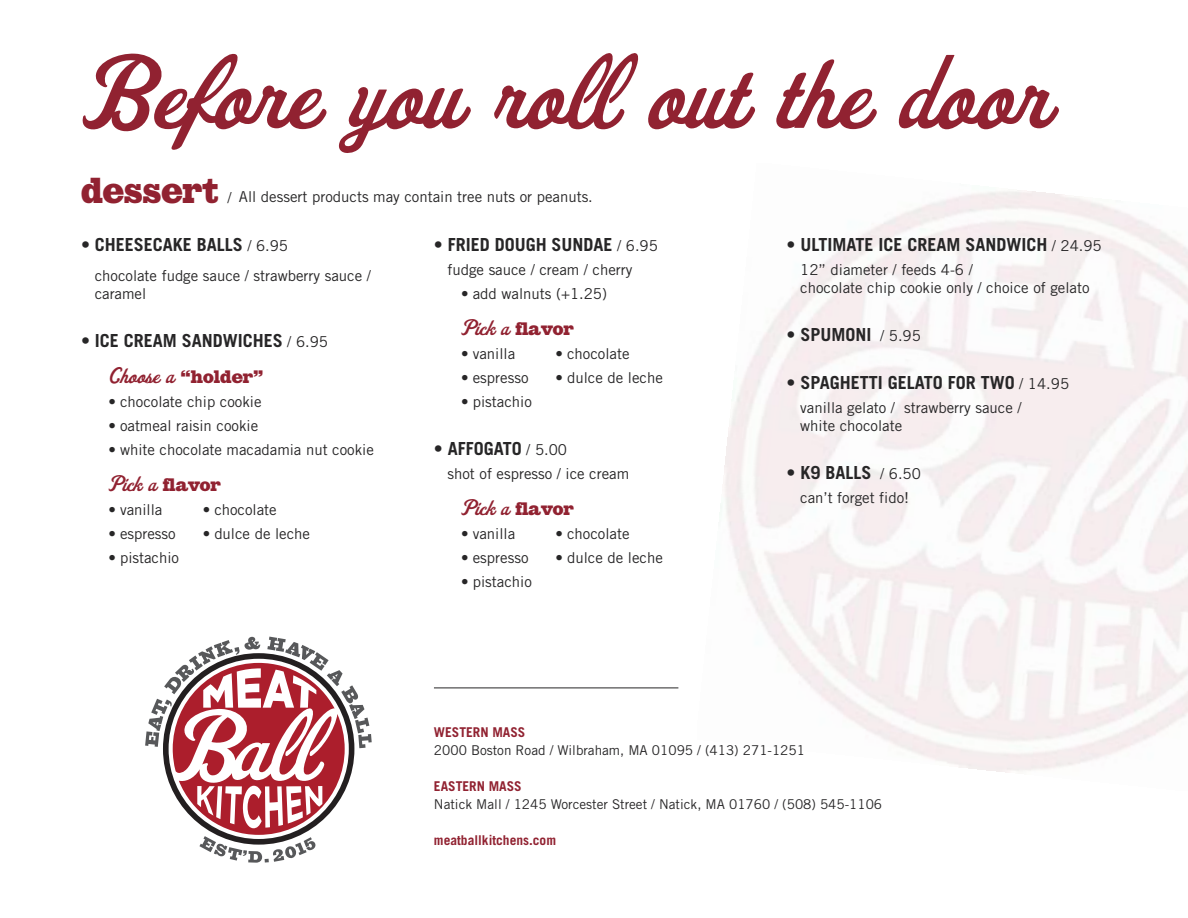
<style>
.page{position:relative;width:1188px;height:918px;background:#fff}
.page>*{position:absolute;margin:0;border:0;box-sizing:border-box;transform-origin:0 0}
.t1{font:97.5px "Fenway Park JF";color:#912231}
.t2{font:36px "Giza Egyptian";color:#912231;scale:.95 1}
.t3{font:700 18px "Trade Gothic";color:#272627}
.t4{font:18px "Giza Egyptian";color:#912231}
.t5{font:15px/18px "Trade Gothic";color:#272627}
.t6{font:13.5px "Trade Gothic";color:#272627}
.t7{font:700 13.5px "Trade Gothic";color:#912231}
.s1{font-weight:400;font-size:15px}
.s2{font-family:"Fenway Park JF";font-size:21px}
.s3{font-weight:700}
</style>
<div class="page">
<svg style="left:145px;top:637px;width:227px;height:226px"></svg>
<hr style="left:434px;top:688px;width:244px;height:1px;background:#272627">
<h1 class="t1" style="left:81px;top:55px;width:969px">Before you roll out the door</h1>
<p class="t5" style="left:239px;top:189px;width:355px">All dessert products may contain tree nuts or peanuts.</p>
<h2 class="t2" style="left:81px;top:170px;width:146px">dessert</h2>
<p class="t5" style="left:228px;top:190px;width:6px">/</p>
<p class="t3" style="left:81px;top:238px;width:209px">• CHEESECAKE BALLS <span class="s1">/ 6.95</span></p>
<p class="t5" style="left:95px;top:268px;width:278px">chocolate fudge sauce / strawberry sauce / caramel</p>
<p class="t3" style="left:81px;top:334px;width:249px">• ICE CREAM SANDWICHES <span class="s1">/ 6.95</span></p>
<p class="t4" style="left:108px;top:366px;width:157px"><span class="s2">Choose a</span> “holder”</p>
<p class="t5" style="left:108px;top:394px;width:155px"><span class="s3">•</span> chocolate chip cookie</p>
<p class="t5" style="left:108px;top:418px;width:151px"><span class="s3">•</span> oatmeal raisin cookie</p>
<p class="t5" style="left:108px;top:442px;width:267px"><span class="s3">•</span> white chocolate macadamia nut cookie</p>
<p class="t4" style="left:108px;top:474px;width:114px"><span class="s2">Pick a</span> flavor</p>
<p class="t5" style="left:108px;top:502px;width:56px"><span class="s3">•</span> vanilla</p>
<p class="t5" style="left:203px;top:502px;width:76px"><span class="s3">•</span> chocolate</p>
<p class="t5" style="left:108px;top:526px;width:69px"><span class="s3">•</span> espresso</p>
<p class="t5" style="left:203px;top:526px;width:109px"><span class="s3">•</span> dulce de leche</p>
<p class="t5" style="left:108px;top:550px;width:72px"><span class="s3">•</span> pistachio</p>
<p class="t3" style="left:434px;top:238px;width:226px">• FRIED DOUGH SUNDAE <span class="s1">/ 6.95</span></p>
<p class="t5" style="left:447px;top:263px;width:187px">fudge sauce / cream / cherry</p>
<p class="t5" style="left:461px;top:287px;width:147px"><span class="s3">•</span> add walnuts (+1.25)</p>
<p class="t4" style="left:461px;top:319px;width:114px"><span class="s2">Pick a</span> flavor</p>
<p class="t5" style="left:461px;top:347px;width:56px"><span class="s3">•</span> vanilla</p>
<p class="t5" style="left:555px;top:347px;width:76px"><span class="s3">•</span> chocolate</p>
<p class="t5" style="left:461px;top:371px;width:69px"><span class="s3">•</span> espresso</p>
<p class="t5" style="left:555px;top:371px;width:109px"><span class="s3">•</span> dulce de leche</p>
<p class="t5" style="left:461px;top:395px;width:72px"><span class="s3">•</span> pistachio</p>
<p class="t3" style="left:434px;top:442px;width:135px">• AFFOGATO <span class="s1">/ 5.00</span></p>
<p class="t5" style="left:447px;top:467px;width:183px">shot of espresso / ice cream</p>
<p class="t4" style="left:461px;top:499px;width:114px"><span class="s2">Pick a</span> flavor</p>
<p class="t5" style="left:461px;top:527px;width:56px"><span class="s3">•</span> vanilla</p>
<p class="t5" style="left:555px;top:527px;width:76px"><span class="s3">•</span> chocolate</p>
<p class="t5" style="left:461px;top:551px;width:69px"><span class="s3">•</span> espresso</p>
<p class="t5" style="left:555px;top:551px;width:109px"><span class="s3">•</span> dulce de leche</p>
<p class="t5" style="left:461px;top:575px;width:72px"><span class="s3">•</span> pistachio</p>
<p class="t3" style="left:787px;top:238px;width:317px">• ULTIMATE ICE CREAM SANDWICH <span class="s1">/ 24.95</span></p>
<p class="t5" style="left:800px;top:263px;width:291px">12” diameter / feeds 4-6 /<br>chocolate chip cookie only / choice of gelato</p>
<p class="t3" style="left:787px;top:328px;width:136px">• SPUMONI <span class="s1">/ 5.95</span></p>
<p class="t3" style="left:787px;top:376px;width:284px">• SPAGHETTI GELATO FOR TWO <span class="s1">/ 14.95</span></p>
<p class="t5" style="left:800px;top:401px;width:223px">vanilla gelato / strawberry sauce / white chocolate</p>
<p class="t3" style="left:787px;top:466px;width:136px">• K9 BALLS <span class="s1">/ 6.50</span></p>
<p class="t5" style="left:800px;top:491px;width:110px">can’t forget fido!</p>
<p class="t7" style="left:434px;top:728px;width:93px">WESTERN MASS</p>
<p class="t6" style="left:434px;top:746px;width:373px">2000 Boston Road / Wilbraham, MA 01095 / (413) 271-1251</p>
<p class="t7" style="left:434px;top:782px;width:89px">EASTERN MASS</p>
<p class="t6" style="left:434px;top:800px;width:450px">Natick Mall / 1245 Worcester Street / Natick, MA 01760 / (508) 545-1106</p>
<p class="t7" style="left:434px;top:836px;width:124px">meatballkitchens.com</p>
</div>
